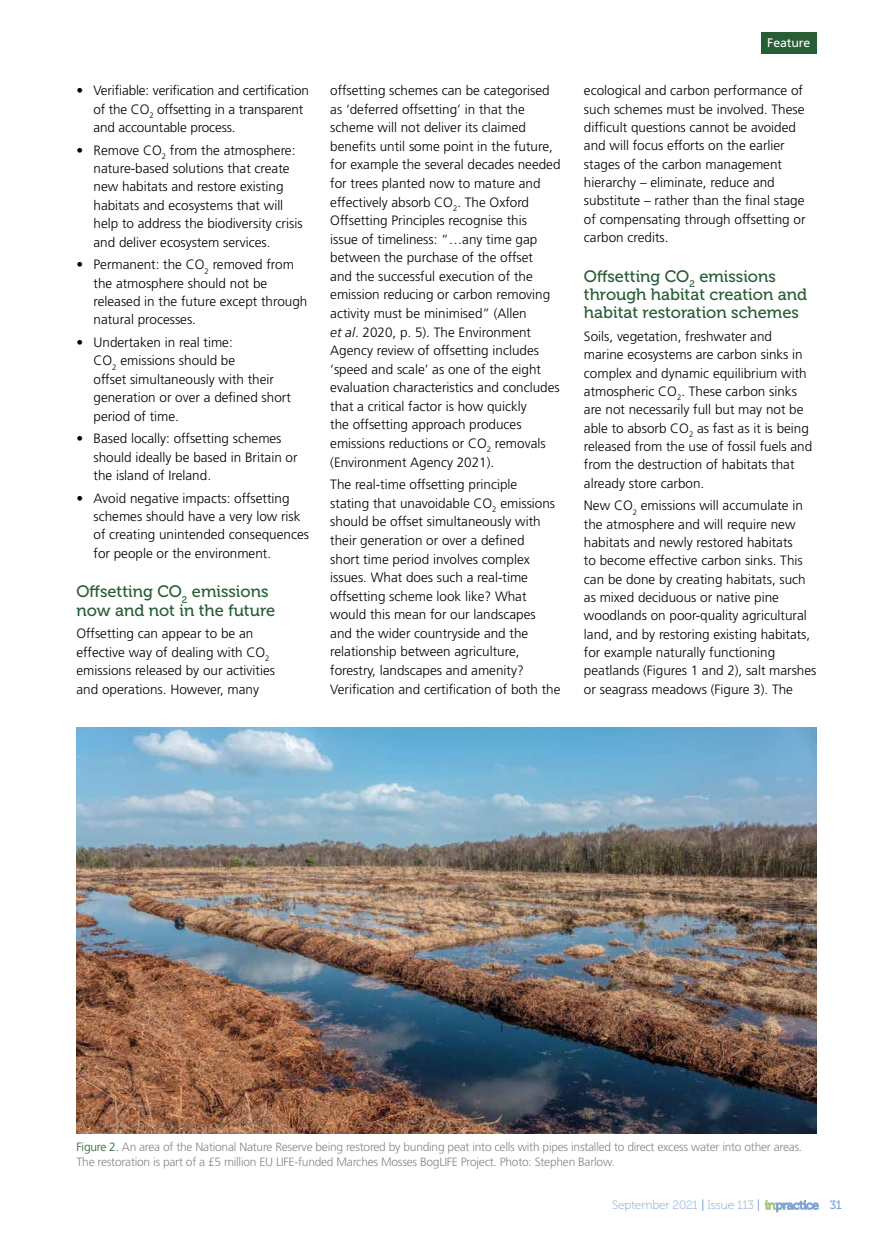
<style>
.page{position:relative;width:893px;height:1234px;background:#fff}
.page>*{position:absolute;margin:0;border:0;box-sizing:border-box;transform-origin:0 0}
.t1{font:16.5px/18.3px "Museo 500";color:#285e35}
.t2{font:300 13.5px/18.3px "Frutiger LT Std";color:#000}
.t3{font:12.3px "Frutiger LT Std";letter-spacing:-.01em;color:#fff}
.t4{font:300 12px/15px "Frutiger LT Std";letter-spacing:-.02em;color:#878787}
.t5{font:12px "Museo 100";letter-spacing:-.01em;color:#7ea4d2}
.t6{font:12px "Museo 500";color:#7ea4d2}
.s1{font-style:italic}
.s2{color:#285e35}
.s3{font-family:"Museo 500"}
</style>
<div class="page">
<div style="left:761px;top:32px;width:55px;height:21px;background:#285e35"></div>
<img style="left:77px;top:727px;width:739px;height:406px">
<svg style="left:765px;top:1200px;width:54px;height:11px"></svg>
<p class="t2" style="left:94px;top:82px;width:217px;text-indent:-17px">• Verifiable: verification and certification of the CO<sub>2</sub> offsetting in a transparent and accountable process.</p>
<p class="t2" style="left:94px;top:141px;width:211px;text-indent:-17px">• Remove CO<sub>2</sub> from the atmosphere: nature-based solutions that create new habitats and restore existing habitats and ecosystems that will help to address the biodiversity crisis and deliver ecosystem services.</p>
<p class="t2" style="left:94px;top:255px;width:215px;text-indent:-17px">• Permanent: the CO<sub>2</sub> removed from the atmosphere should not be released in the future except through natural processes.</p>
<p class="t2" style="left:94px;top:333px;width:199px;text-indent:-17px">• Undertaken in real time:<br>CO<sub>2</sub> emissions should be<br>offset simultaneously with their generation or over a defined short period of time.</p>
<p class="t2" style="left:94px;top:429px;width:206px;text-indent:-17px">• Based locally: offsetting schemes should ideally be based in Britain or the island of Ireland.</p>
<p class="t2" style="left:94px;top:489px;width:217px;text-indent:-17px">• Avoid negative impacts: offsetting schemes should have a very low risk of creating unintended consequences for people or the environment.</p>
<p class="t1" style="left:77px;top:582px;width:200px">Offsetting CO<sub>2</sub> emissions now and not in the future</p>
<p class="t2" style="left:77px;top:624px;width:200px">Offsetting can appear to be an effective way of dealing with CO<sub>2 </sub>emissions released by our activities and operations. However, many</p>
<p class="t2" style="left:330px;top:81px;width:232px">offsetting schemes can be categorised as ‘deferred offsetting’ in that the scheme will not deliver its claimed benefits until some point in the future, for example the several decades needed for trees planted now to mature and effectively absorb CO<sub>2</sub>. The Oxford Offsetting Principles recognise this<br>issue of timeliness: “…any time gap between the purchase of the offset<br>and the successful execution of the emission reducing or carbon removing activity must be minimised” (Allen<br><span class="s1">et al</span>. 2020, p. 5). The Environment Agency review of offsetting includes ‘speed and scale’ as one of the eight evaluation characteristics and concludes that a critical factor is how quickly<br>the offsetting approach produces emissions reductions or CO<sub>2</sub> removals (Environment Agency 2021).</p>
<p class="t2" style="left:330px;top:475px;width:232px">The real-time offsetting principle<br>stating that unavoidable CO<sub>2</sub> emissions should be offset simultaneously with their generation or over a defined<br>short time period involves complex issues. What does such a real-time offsetting scheme look like? What would this mean for our landscapes and the wider countryside and the relationship between agriculture, forestry, landscapes and amenity?<br>Verification and certification of both the</p>
<p class="t3" style="left:767px;top:35px;width:45px">Feature</p>
<p class="t2" style="left:584px;top:82px;width:223px">ecological and carbon performance of such schemes must be involved. These difficult questions cannot be avoided and will focus efforts on the earlier stages of the carbon management hierarchy – eliminate, reduce and substitute – rather than the final stage of compensating through offsetting or carbon credits.</p>
<p class="t1" style="left:584px;top:267px;width:225px">Offsetting CO<sub>2</sub> emissions through habitat creation and habitat restoration schemes</p>
<p class="t2" style="left:584px;top:327px;width:230px">Soils, vegetation, freshwater and marine ecosystems are carbon sinks in complex and dynamic equilibrium with atmospheric CO<sub>2</sub>. These carbon sinks are not necessarily full but may not be able to absorb CO<sub>2</sub> as fast as it is being released from the use of fossil fuels and from the destruction of habitats that already store carbon.</p>
<p class="t2" style="left:584px;top:496px;width:234px">New CO<sub>2</sub> emissions will accumulate in the atmosphere and will require new habitats and newly restored habitats<br>to become effective carbon sinks. This can be done by creating habitats, such as mixed deciduous or native pine woodlands on poor-quality agricultural land, and by restoring existing habitats, for example naturally functioning peatlands (Figures 1 and 2), salt marshes or seagrass meadows (Figure 3). The</p>
<p class="t4" style="left:77px;top:1139px;width:727px"><span class="s2">Figure 2.</span> An area of the National Nature Reserve being restored by bunding peat into cells with pipes installed to direct excess water into other areas.<br>The restoration is part of a £5 million EU LIFE-funded Marches Mosses BogLIFE Project. Photo: Stephen Barlow.</p>
<p class="t5" style="left:612px;top:1198px;width:150px">September 2021 <span class="s3">|</span> Issue 113 <span class="s3">|</span></p>
<p class="t6" style="left:830px;top:1197px;width:14px">31</p>
</div>
